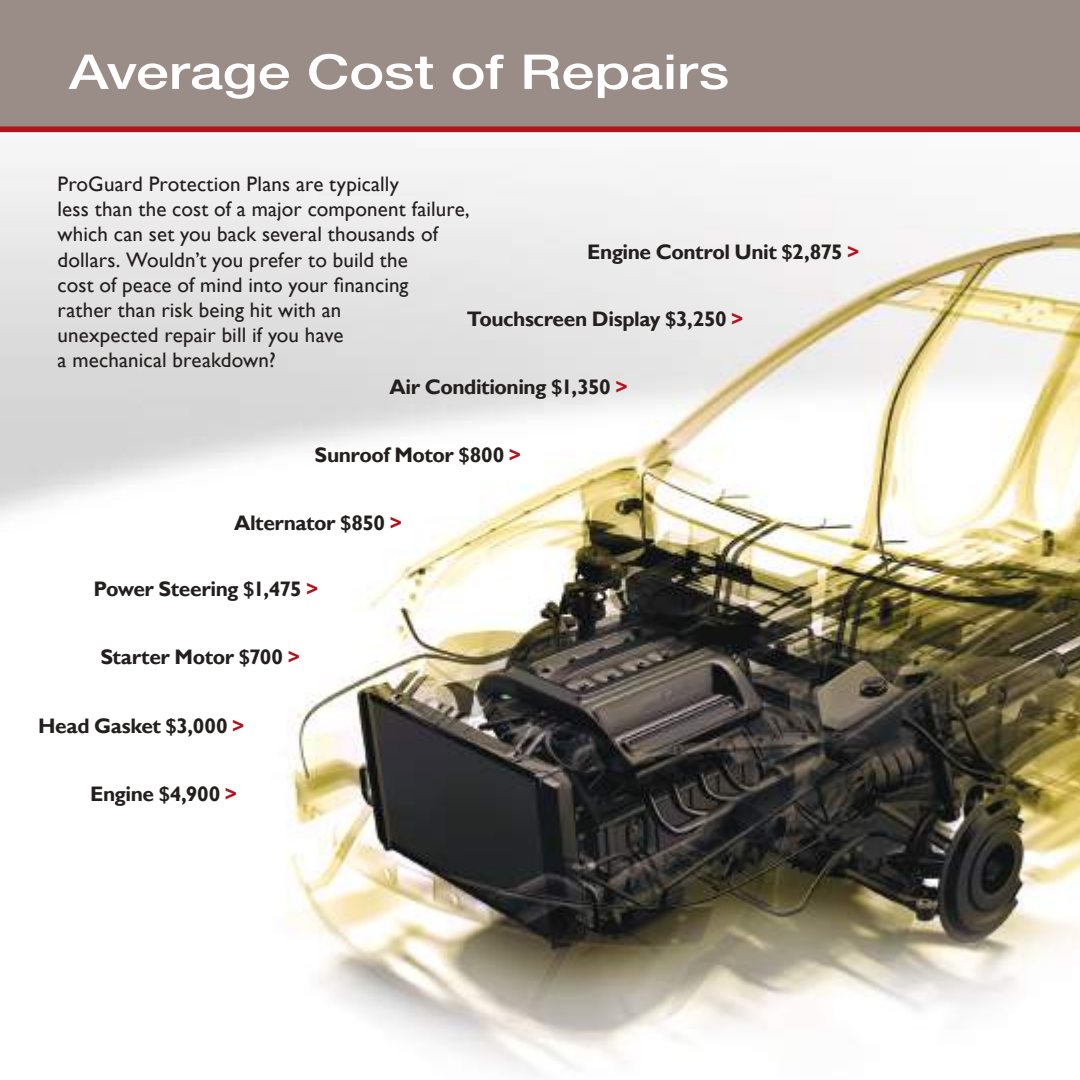
<style>
.page{position:relative;width:1080px;height:1080px;background:#fff}
.page>*{position:absolute;margin:0;border:0;box-sizing:border-box;transform-origin:0 0}
.t1{font:500 48px "Helvetica Neue";letter-spacing:-.005em;color:#fff;scale:1.23 1}
.t2{font:21px/25.2px "Gill Sans";letter-spacing:.005em;color:#241f1f}
.t3{font:700 21px "Gill Sans";letter-spacing:-.02em;color:#241f1f}
.s1{color:#b4121c}
</style>
<div class="page">
<img style="left:0;top:132px;width:1080px;height:940px">
<div style="left:0;top:0;width:1080px;height:127px;background:#9a8c86"></div>
<div style="left:0;top:126px;width:1080px;height:6px;background:#b4121c"></div>
<h1 class="t1" style="left:69px;top:33px;width:538px">Average Cost of Repairs</h1>
<p class="t2" style="left:58px;top:172px;width:414px">ProGuard Protection Plans are typically<br>less than the cost of a major component failure, which can set you back several thousands of dollars. Wouldn’t you prefer to build the<br>cost of peace of mind into your financing<br>rather than risk being hit with an<br>unexpected repair bill if you have<br>a mechanical breakdown?</p>
<p class="t3" style="left:587px;top:239px;width:274px">Engine Control Unit $2,875 <span class="s1">&gt;</span></p>
<p class="t3" style="left:467px;top:306px;width:278px">Touchscreen Display $3,250 <span class="s1">&gt;</span></p>
<p class="t3" style="left:390px;top:375px;width:240px">Air Conditioning $1,350 <span class="s1">&gt;</span></p>
<p class="t3" style="left:315px;top:443px;width:208px">Sunroof Motor $800 <span class="s1">&gt;</span></p>
<p class="t3" style="left:234px;top:510px;width:170px">Alternator $850 <span class="s1">&gt;</span></p>
<p class="t3" style="left:93px;top:576px;width:227px">Power Steering $1,475 <span class="s1">&gt;</span></p>
<p class="t3" style="left:100px;top:645px;width:201px">Starter Motor $700 <span class="s1">&gt;</span></p>
<p class="t3" style="left:38px;top:714px;width:208px">Head Gasket $3,000 <span class="s1">&gt;</span></p>
<p class="t3" style="left:90px;top:781px;width:149px">Engine $4,900 <span class="s1">&gt;</span></p>
</div>
